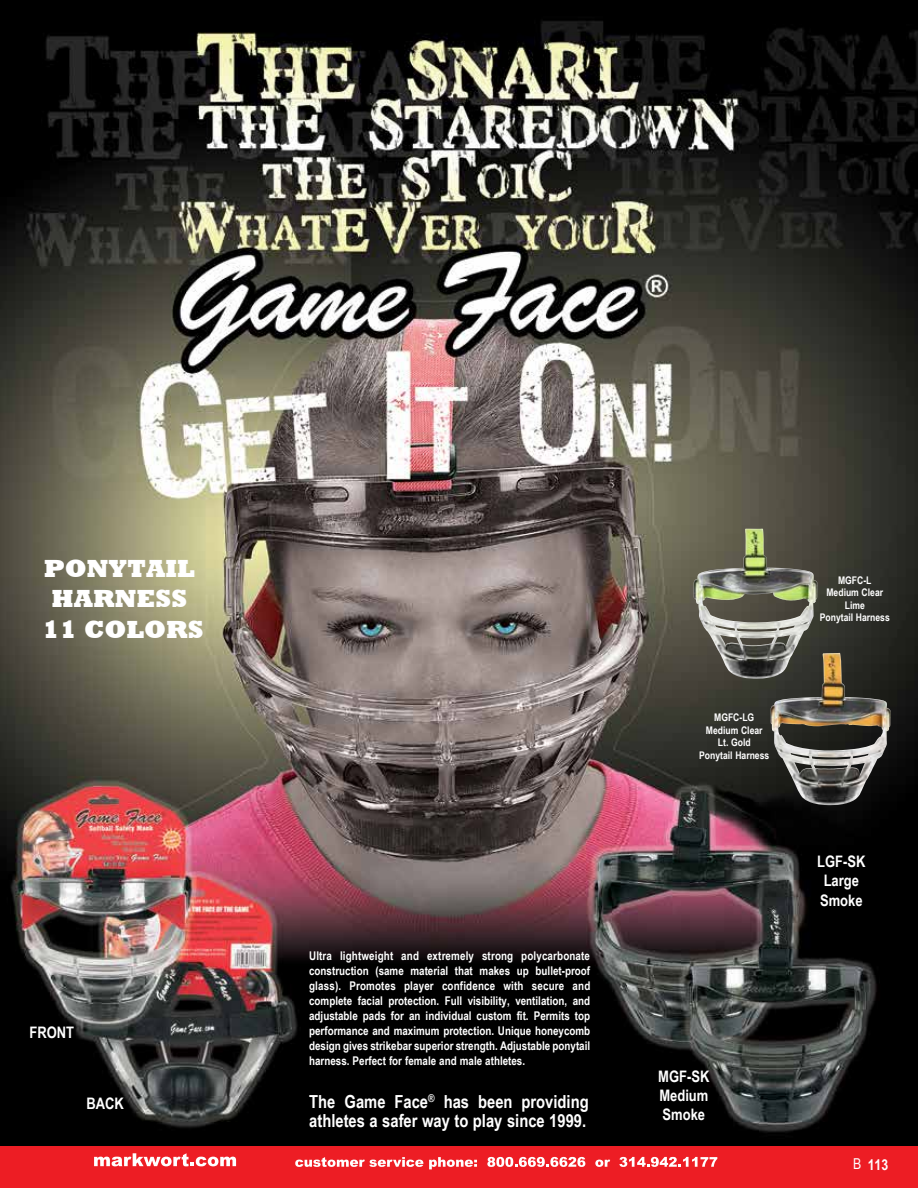
<style>
.page{position:relative;width:918px;height:1188px;background:#fff}
.page>*{position:absolute;margin:0;border:0;box-sizing:border-box;transform-origin:0 0}
.t1{font:800 25.5px/30.5px "Rockwell";color:#fff;text-align:center}
.t2{font:700 18px/19.5px "Arial Narrow";color:#fff}
.t3{font:700 15.9px/19px "Arial Narrow";color:#fff}
.t4{font:700 15px "Arial Narrow";color:#fff}
.t5{font:700 12px/15px "Arial Narrow";color:#fff;text-align:justify}
.t6{font:700 10.5px/12.6px "Arial Narrow";color:#fff;text-align:center}
.s1{font-weight:400}
</style>
<div class="page">
<img style="left:0;top:0;width:918px;height:1146px">
<img style="left:693px;top:529px;width:125px;height:150px">
<img style="left:770px;top:653px;width:121px;height:152px">
<div style="left:0;top:1146px;width:918px;height:42px;background:#ed1d24"></div>
<svg style="left:94px;top:1153px;width:142px;height:13px"></svg>
<svg style="left:295px;top:1157px;width:128px;height:10px"></svg>
<svg style="left:429px;top:1157px;width:48px;height:12px"></svg>
<svg style="left:487px;top:1157px;width:98px;height:10px"></svg>
<svg style="left:595px;top:1160px;width:15px;height:7px"></svg>
<svg style="left:619px;top:1157px;width:98px;height:10px"></svg>
<h1 class="t1" style="left:42px;top:554px;width:163px">PONYTAIL<br>HARNESS<br>11 COLORS</h1>
<h3 class="t3" style="left:29px;top:1022px;width:46px">FRONT</h3>
<h3 class="t3" style="left:87px;top:1093px;width:39px">BACK</h3>
<p class="t5" style="left:309px;top:947px;width:283px">Ultra lightweight and extremely strong polycarbonate construction (same material that makes up bullet-proof glass). Promotes player confidence with secure and complete facial protection. Full visibility, ventilation, and adjustable pads for an individual custom fit. Permits top performance and maximum protection. Unique honeycomb design gives strikebar superior strength. Adjustable ponytail harness. Perfect for female and male athletes.</p>
<h2 class="t2" style="left:309px;top:1091px;width:281px">The Game Face<sup>®</sup> has been providing athletes a safer way to play since 1999.</h2>
<p class="t6" style="left:699px;top:711px;width:72px">MGFC-LG<br>Medium Clear<br>Lt. Gold<br>Ponytail Harness</p>
<p class="t6" style="left:820px;top:573px;width:72px">MGFC-L<br>Medium Clear<br>Lime<br>Ponytail Harness</p>
<h3 class="t3" style="left:817px;top:852px;width:50px">LGF-SK<br>Large<br>Smoke</h3>
<h3 class="t3" style="left:658px;top:1066px;width:53px;text-align:justify">MGF-SK Medium Smoke</h3>
<p class="t4" style="left:853px;top:1153px;width:37px"><span class="s1">B</span> 113</p>
</div>
